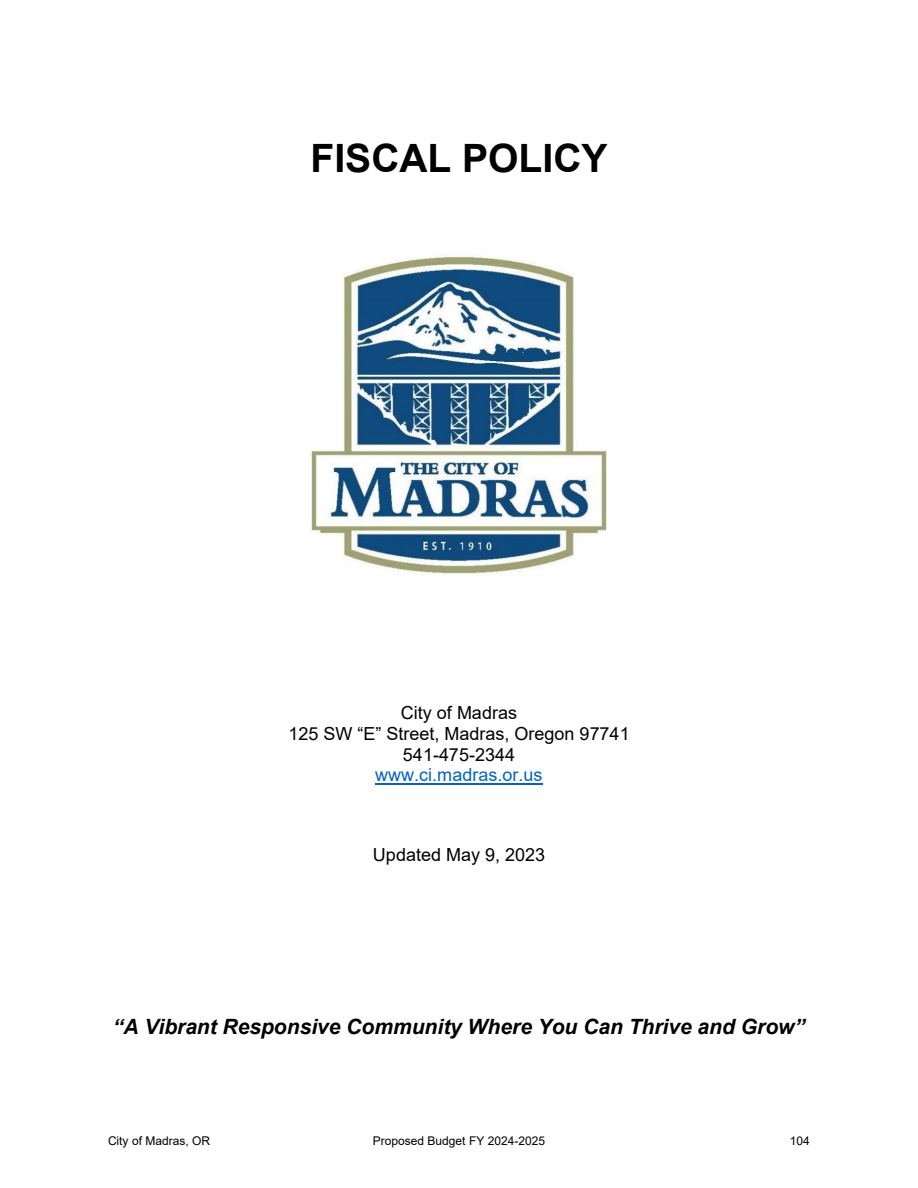
<style>
.page{position:relative;width:918px;height:1188px;background:#fff}
.page>*{position:absolute;margin:0;border:0;box-sizing:border-box;transform-origin:0 0}
.t1{font:700 39px "Arial";color:#000}
.t2{font:italic 700 21px "Arial";color:#000}
.t3{font:18px "Arial";letter-spacing:.005em;color:#000}
.t4{font:18px "Arial";letter-spacing:.005em;color:#0563c1}
.t5{font:12px "Arial";color:#000}
</style>
<div class="page">
<hr style="left:375px;top:783px;width:168px;height:2px;background:#0563c1">
<img style="left:310px;top:254px;width:298px;height:321px">
<p class="t1" style="left:310px;top:131px;width:298px">FISCAL POLICY</p>
<p class="t3" style="left:401px;top:701px;width:118px">City of Madras</p>
<p class="t3" style="left:288px;top:721px;width:343px">125 SW “E” Street, Madras, Oregon 97741</p>
<p class="t3" style="left:403px;top:742px;width:114px">541-475-2344</p>
<p class="t4" style="left:375px;top:763px;width:169px">www.ci.madras.or.us</p>
<p class="t3" style="left:373px;top:843px;width:174px">Updated May 9, 2023</p>
<p class="t2" style="left:113px;top:1012px;width:694px">“A Vibrant Responsive Community Where You Can Thrive and Grow”</p>
<p class="t5" style="left:108px;top:1132px;width:104px">City of Madras, OR</p>
<p class="t5" style="left:373px;top:1132px;width:174px">Proposed Budget FY 2024-2025</p>
<p class="t5" style="left:790px;top:1132px;width:22px">104</p>
</div>
